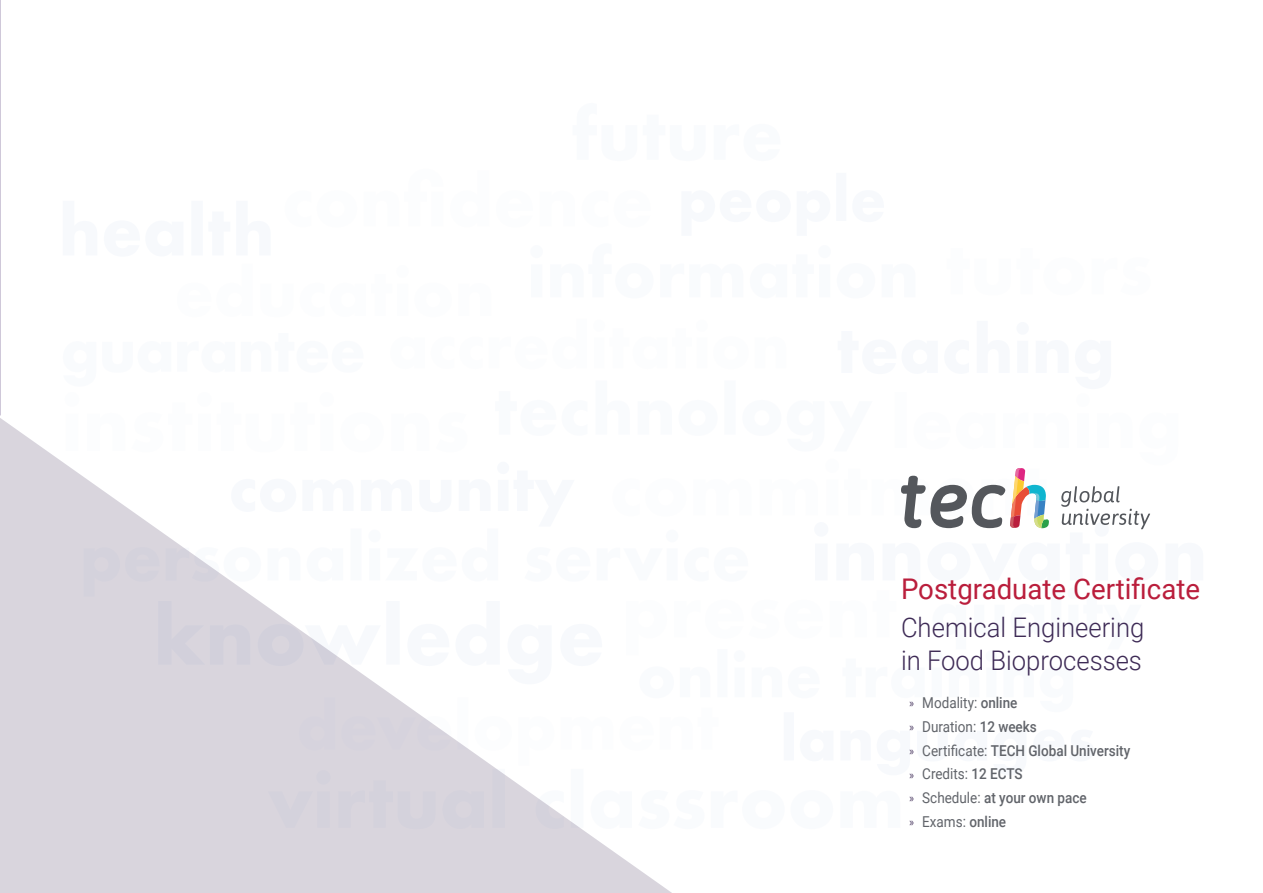
<style>
.page{position:relative;width:1263px;height:893px;background:#fff}
.page>*{position:absolute;margin:0;border:0;box-sizing:border-box;transform-origin:0 0}
.t1{font:28.5px "Roboto";color:#ba1e3c}
.t2{font:300 27px/33px "Roboto";color:#3e2b56;scale:.95 1}
.t3{font:500 15px/23.7px "Roboto";color:#61646a;scale:.9 1}
.s1{font-family:"Myriad Pro";font-weight:400;font-size:12px;color:#3e2b56}
.s2{font-weight:400}
</style>
<div class="page">
<svg style="left:0;top:0;width:1px;height:416px"></svg>
<div style="left:0;top:418px;width:672px;height:475px;background:#d9d5dd"></div>
<svg style="left:63px;top:418px;width:1087px;height:411px"></svg>
<h1 class="t1" style="left:901px;top:569px;width:301px">Postgraduate Certificate</h1>
<h2 class="t2" style="left:901px;top:610px;width:258px">Chemical Engineering in Food Bioprocesses</h2>
<p class="t3" style="left:909px;top:690px;width:247px"><span class="s1">»</span> <span class="s2">Modality:</span> online<br><span class="s1">»</span> <span class="s2">Duration:</span> 12 weeks<br><span class="s1">»</span> <span class="s2">Certificate:</span> TECH Global University <span class="s1">»</span> <span class="s2">Credits:</span> 12 ECTS<br><span class="s1">»</span> <span class="s2">Schedule:</span> at your own pace<br><span class="s1">»</span> <span class="s2">Exams:</span> online</p>
</div>
